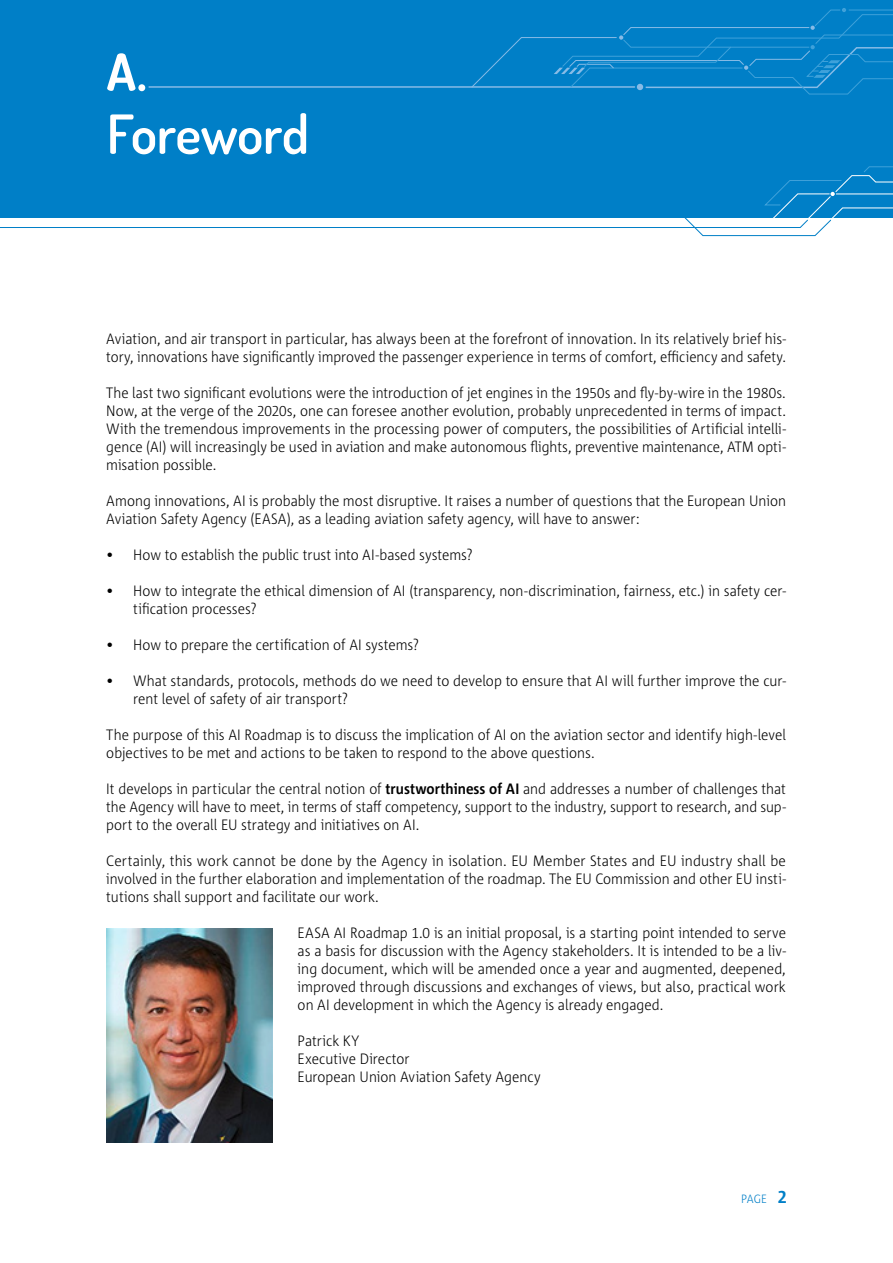
<style>
.page{position:relative;width:893px;height:1263px;background:#fff}
.page>*{position:absolute;margin:0;border:0;box-sizing:border-box;transform-origin:0 0}
.t1{font:600 54px "Dosis";letter-spacing:-.01em;color:#fff}
.t2{font:700 51px "Dosis";color:#fff}
.t3{font:300 15px/18px "Corpid E1 s S Cd";color:#000}
.t4{font:300 12px "Corpid E1 s S Cd";color:#007fc7}
.s1{font-weight:700}
.s2{font-weight:700;font-size:18px}
</style>
<div class="page">
<div style="left:0;top:0;width:893px;height:218px;background:#007fc7"></div>
<hr style="left:149px;top:86px;width:485px;height:2px;background:#87bbe6">
<svg style="left:471px;top:8px;width:422px;height:87px"></svg>
<svg style="left:0;top:166px;width:893px;height:70px"></svg>
<img style="left:106px;top:928px;width:166px;height:215px">
<h2 class="t2" style="left:107px;top:39px;width:42px">A.</h2>
<h1 class="t1" style="left:107px;top:99px;width:204px">Foreword</h1>
<p class="t3" style="left:106px;top:329px;width:681px">Aviation, and air transport in particular, has always been at the forefront of innovation. In its relatively brief his&shy;tory, innovations have significantly improved the passenger experience in terms of comfort, efficiency and safety.</p>
<p class="t3" style="left:106px;top:383px;width:681px;text-align:justify">The last two significant evolutions were the introduction of jet engines in the 1950s and fly-by-wire in the 1980s.<br>Now, at the verge of the 2020s, one can foresee another evolution, probably unprecedented in terms of impact.<br>With the tremendous improvements in the processing power of computers, the possibilities of Artificial intelli&shy;gence (AI) will increasingly be used in aviation and make autonomous flights, preventive maintenance, ATM opti&shy;misation possible.</p>
<p class="t3" style="left:106px;top:491px;width:681px">Among innovations, AI is probably the most disruptive. It raises a number of questions that the European Union<br>Aviation Safety Agency (EASA), as a leading aviation safety agency, will have to answer:</p>
<p class="t3" style="left:106px;top:545px;width:368px">• How to establish the public trust into AI-based systems?</p>
<p class="t3" style="left:133px;top:581px;width:654px;text-indent:-27px">• How to integrate the ethical dimension of AI (transparency, non-discrimination, fairness, etc.) in safety cer&shy;tification processes?</p>
<p class="t3" style="left:106px;top:635px;width:314px">• How to prepare the certification of AI systems?</p>
<p class="t3" style="left:133px;top:671px;width:654px;text-indent:-27px">• What standards, protocols, methods do we need to develop to ensure that AI will further improve the cur&shy;rent level of safety of air transport?</p>
<p class="t3" style="left:106px;top:725px;width:681px">The purpose of this AI Roadmap is to discuss the implication of AI on the aviation sector and identify high-level objectives to be met and actions to be taken to respond to the above questions.</p>
<p class="t3" style="left:106px;top:779px;width:681px;text-align:justify">It develops in particular the central notion of <span class="s1">trustworthiness of AI</span> and addresses a number of challenges that the Agency will have to meet, in terms of staff competency, support to the industry, support to research, and sup&shy;port to the overall EU strategy and initiatives on AI.</p>
<p class="t3" style="left:106px;top:851px;width:681px;text-align:justify">Certainly, this work cannot be done by the Agency in isolation. EU Member States and EU industry shall be involved in the further elaboration and implementation of the roadmap. The EU Commission and other EU insti&shy;tutions shall support and facilitate our work.</p>
<p class="t3" style="left:298px;top:923px;width:490px;text-align:justify">EASA AI Roadmap 1.0 is an initial proposal, is a starting point intended to serve as a basis for discussion with the Agency stakeholders. It is intended to be a liv&shy;ing document, which will be amended once a year and augmented, deepened, improved through discussions and exchanges of views, but also, practical work on AI development in which the Agency is already engaged.</p>
<p class="t3" style="left:298px;top:1031px;width:244px">Patrick KY<br>Executive Director<br>European Union Aviation Safety Agency</p>
<p class="t4" style="left:741px;top:1192px;width:47px">PAGE <span class="s2">2</span></p>
</div>
